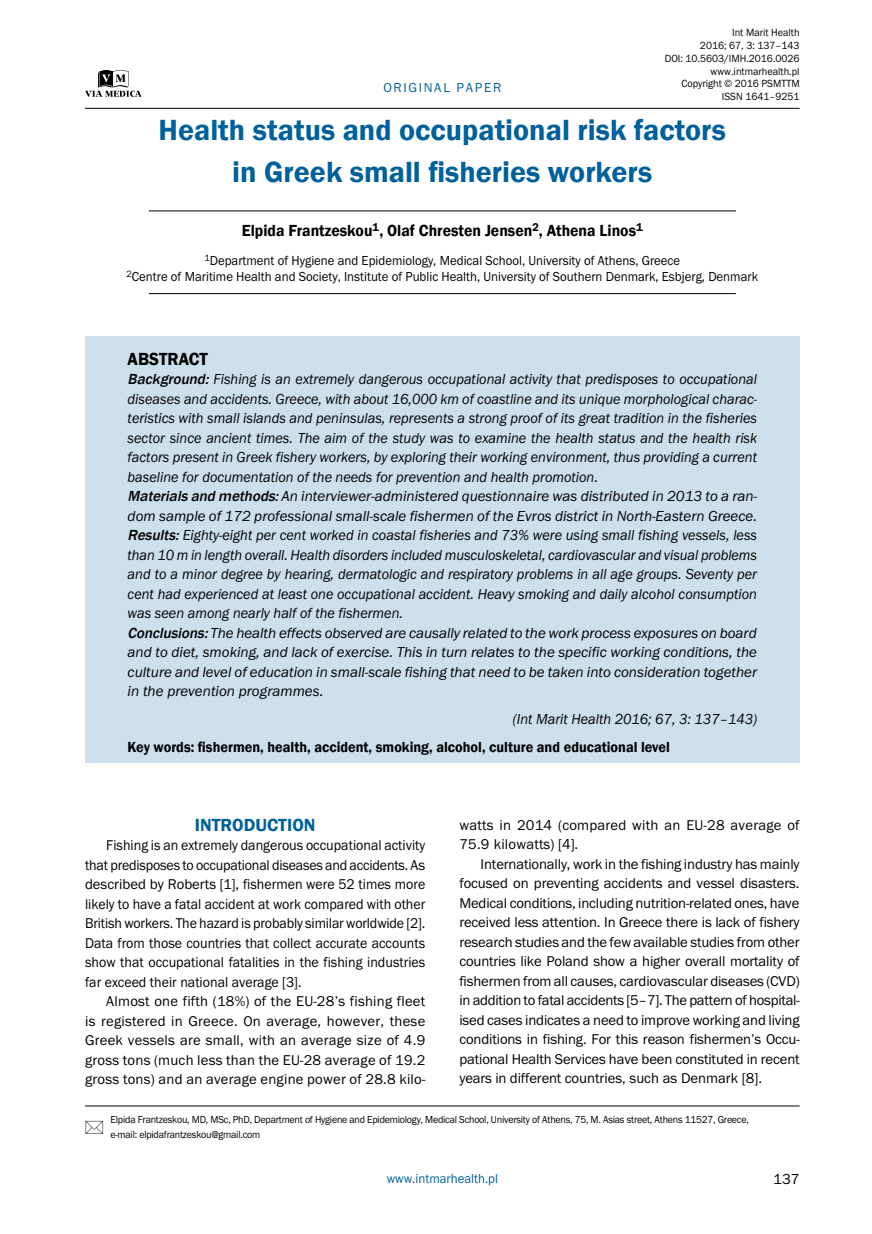
<style>
.page{position:relative;width:872px;height:1234px;background:#fff}
.page>*{position:absolute;margin:0;border:0;box-sizing:border-box;transform-origin:0 0}
.t1{font:600 30px/42px "Franklin Gothic";color:#00609c;text-align:center}
.t2{font:600 18px "Franklin Gothic";color:#00609c}
.t3{font:600 18px "Franklin Gothic";color:#000;scale:.95 1}
.t4{font:600 16.5px "Franklin Gothic";color:#000;scale:.95 1}
.t5{font:italic 15px/19.5px "Franklin Got Itc TEE";color:#000;scale:.95 1}
.t6{font:600 15px "Franklin Gothic";color:#000;scale:.95 1}
.t7{font:15px "Franklin Got Itc TEE";color:#000}
.t8{font:14.7px/19.5px "Franklin Got Itc TEE";color:#000;text-align:justify}
.t9{font:14.7px/19.5px "Franklin Got Itc TEE";color:#000;text-align:justify;scale:.95 1}
.t10{font:13.5px/16.2px "Franklin Got Itc TEE";color:#000;text-align:center;scale:.95 1}
.t11{font:13.5px "Franklin Got Itc TEE";color:#00609c;scale:.95 1}
.t12{font:13.5px "Franklin Got Itc TEE";letter-spacing:.12em;color:#00609c}
.t13{font:10.8px/12.8px "Franklin Got Itc TEE";color:#000;text-align:right;scale:.95 1}
.t14{font:10.5px/15px "Franklin Got Itc TEE";letter-spacing:-.02em;color:#000;scale:.95 1}
.s1{font-family:"Franklin Gothic";font-weight:500}
</style>
<div class="page">
<hr style="left:85px;top:108px;width:714px;height:1px;background:#000">
<svg style="left:85px;top:70px;width:57px;height:27px"></svg>
<hr style="left:85px;top:1105px;width:714px;height:1px;background:#000">
<div style="left:85px;top:336px;width:714px;height:427px;background:#ccdfeb"></div>
<hr style="left:149px;top:210px;width:587px;height:1px;background:#000">
<hr style="left:149px;top:293px;width:587px;height:1px;background:#000">
<p class="t12" style="left:383px;top:80px;width:119px">ORIGINAL PAPER</p>
<p class="t13" style="left:664px;top:27px;width:144px">Int Marit Health<br>2016; 67, 3: 137–143<br>DOI: 10.5603/IMH.2016.0026 www.intmarhealth.pl<br>Copyright © 2016 PSMTTM<br>ISSN 1641–9251</p>
<h1 class="t1" style="left:159px;top:109px;width:569px">Health status and occupational risk factors in Greek small fisheries workers</h1>
<p class="t4" style="left:242px;top:220px;width:423px">Elpida Frantzeskou<sup>1</sup>, Olaf Chresten Jensen<sup>2</sup>, Athena Linos<sup>1</sup></p>
<p class="t10" style="left:127px;top:252px;width:666px"><sup>1</sup>Department of Hygiene and Epidemiology, Medical School, University of Athens, Greece<br><sup>2</sup>Centre of Maritime Health and Society, Institute of Public Health, University of Southern Denmark, Esbjerg, Denmark</p>
<p class="t3" style="left:128px;top:347px;width:86px">Abstract</p>
<p class="t5" style="left:128px;top:369px;width:664px"><span class="s1">Background:</span> Fishing is an extremely dangerous occupational activity that predisposes to occupational diseases and accidents. Greece, with about 16,000 km of coastline and its unique morphological charac&shy;teristics with small islands and peninsulas, represents a strong proof of its great tradition in the fisheries sector since ancient times. The aim of the study was to examine the health status and the health risk factors present in Greek fishery workers, by exploring their working environment, thus providing a current baseline for documentation of the needs for prevention and health promotion.<br><span class="s1">Materialsand methods:</span>An interviewer-administered questionnaire was distributed in 2013 to a ran&shy;dom sample of 172 professional small-scale fishermen of the Evros district in North-Eastern Greece.<br><span class="s1">Results:</span>Eighty-eight per cent worked in coastal fisheries and 73% were using small fishing vessels, less than 10 m in length overall. Health disorders included musculoskeletal, cardiovascular and visual problems and to a minor degree by hearing, dermatologic and respiratory problems in all age groups. Seventy per cent had experienced at least one occupational accident. Heavy smoking and daily alcohol consumption was seen among nearly half of the fishermen.<br><span class="s1">Conclusions:</span>The health effects observed are causally related to the work process exposures on board and to diet, smoking, and lack of exercise. This in turn relates to the specific working conditions, the culture and level of education in small-scale fishing that need to be taken into consideration together in the prevention programmes.</p>
<p class="t5" style="left:513px;top:709px;width:259px">(Int Marit Health 2016; 67, 3: 137–143)</p>
<p class="t6" style="left:128px;top:737px;width:572px">Key words: fishermen, health, accident, smoking, alcohol, culture and educational level</p>
<p class="t2" style="left:195px;top:813px;width:122px">INTRODUCTION</p>
<p class="t9" style="left:85px;top:835px;width:360px;text-indent:21px">Fishing is an extremely dangerous occupational activity that predisposes to occupational diseases and accidents. As described by Roberts [1], fishermen were 52 times more likely to have a fatal accident at work compared with other British workers. The hazard is probably similar worldwide [2].<br>Data from those countries that collect accurate accounts show that occupational fatalities in the fishing industries far exceed their national average [3].</p>
<p class="t8" style="left:85px;top:991px;width:342px;text-indent:21px">Almost one fifth (18%) of the EU-28’s fishing fleet is registered in Greece. On average, however, these Greek vessels are small, with an average size of 4.9 gross tons (much less than the EU-28 average of 19.2 gross tons) and an average engine power of 28.8 kilo-</p>
<p class="t8" style="left:459px;top:814px;width:342px">watts in 2014 (compared with an EU-28 average of<br>75.9 kilowatts) [4].</p>
<p class="t8" style="left:459px;top:853px;width:342px;text-indent:21px">Internationally, work in the fishing industry has mainly focused on preventing accidents and vessel disasters.<br>Medical conditions, including nutrition-related ones, have received less attention. In Greece there is lack of fishery research studies and the few available studies from other countries like Poland show a higher overall mortality of fishermen from all causes, cardiovascular diseases (CVD) in addition to fatal accidents [5–7]. The pattern of hospital&shy;ised cases indicates a need to improve working and living conditions in fishing. For this reason fishermen’s Occu&shy;pational Health Services have been constituted in recent years in different countries, such as Denmark [8].</p>
<p class="t14" style="left:111px;top:1111px;width:673px">Elpida Frantzeskou, MD, MSc, PhD, Department of Hygiene and Epidemiology, Medical School, University of Athens, 75, M. Asias street, Athens 11527, Greece, e-mail: elpidafrantzeskou@gmail.com</p>
<p class="t11" style="left:387px;top:1170px;width:119px">www.intmarhealth.pl</p>
<p class="t7" style="left:773px;top:1170px;width:28px">137</p>
</div>
